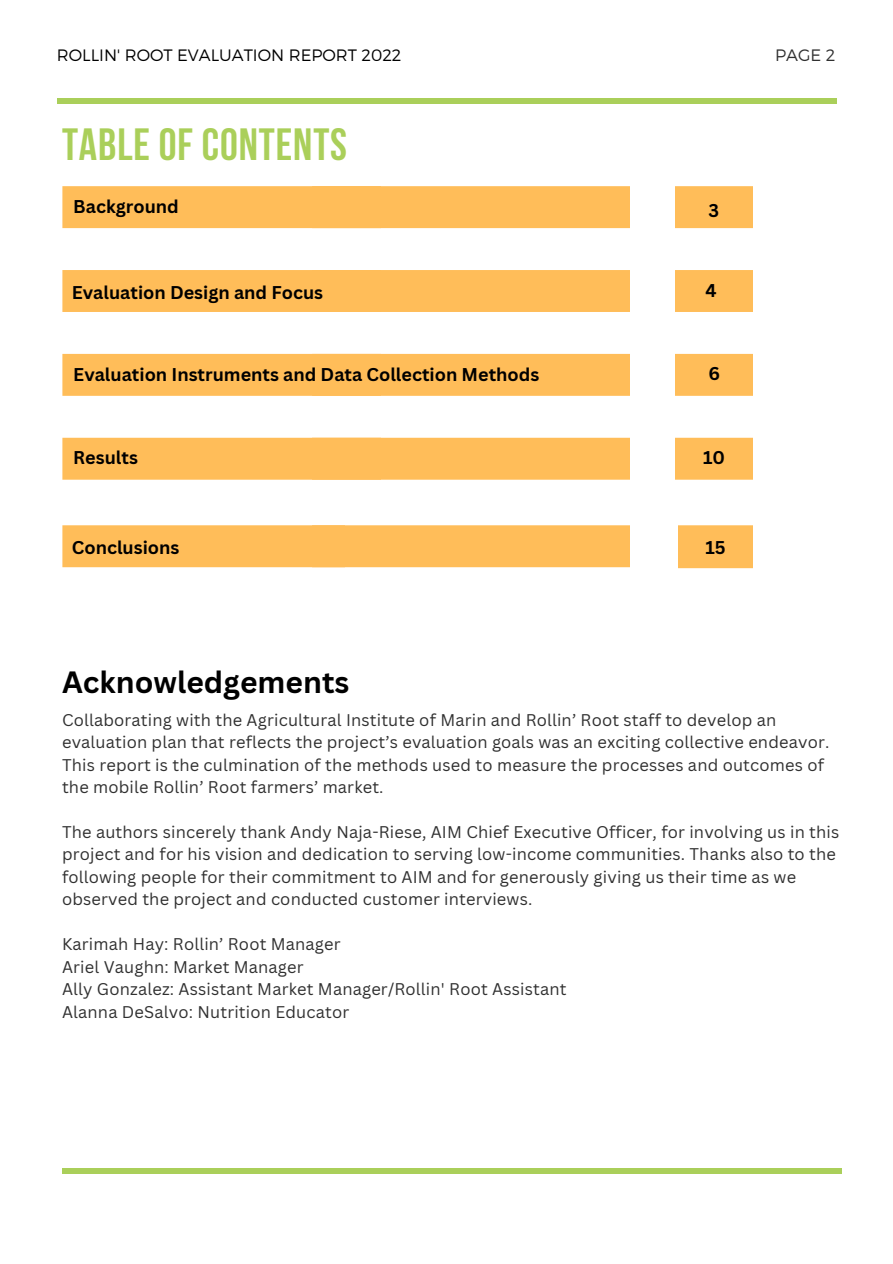
<style>
.page{position:relative;width:893px;height:1264px;background:#fff}
.page>*{position:absolute;margin:0;border:0;box-sizing:border-box;transform-origin:0 0}
.t1{font:700 45px "Bebas Neue";letter-spacing:.02em;color:#aacf5a}
.t2{font:700 30px "Canva Sans";color:#000}
.t3{font:700 18px "Canva Sans";color:#000}
.t4{font:16.5px/22.5px "Canva Sans";letter-spacing:.01em;color:#303030}
.t5{font:300 16.5px "Montserrat";color:#000}
.t6{font:300 16.5px "Montserrat";color:#303030}
</style>
<div class="page">
<div style="left:57px;top:98px;width:779px;height:6px;background:#aacf5a"></div>
<div style="left:62px;top:1167px;width:779px;height:6px;background:#aacf5a"></div>
<svg style="left:380px;top:186px;width:250px;height:293px;fill:#ffbd59"></svg>
<svg style="left:62px;top:186px;width:318px;height:293px;fill:#ffbd59"></svg>
<svg style="left:675px;top:186px;width:77px;height:293px"></svg>
<div style="left:62px;top:525px;width:568px;height:43px;background:#ffbd59"></div>
<div style="left:678px;top:525px;width:74px;height:44px;background:#ffbd59"></div>
<p class="t5" style="left:57px;top:44px;width:346px">ROLLIN' ROOT EVALUATION REPORT 2022</p>
<p class="t6" style="left:775px;top:44px;width:62px">PAGE 2</p>
<h1 class="t1" style="left:62px;top:126px;width:286px">TABLE OF CONTENTS</h1>
<p class="t3" style="left:73px;top:193px;width:107px">Background</p>
<p class="t3" style="left:708px;top:198px;width:12px">3</p>
<p class="t3" style="left:72px;top:280px;width:253px">Evaluation Design and Focus</p>
<p class="t3" style="left:705px;top:277px;width:13px">4</p>
<p class="t3" style="left:73px;top:361px;width:467px">Evaluation Instruments and Data Collection Methods</p>
<p class="t3" style="left:708px;top:361px;width:13px">6</p>
<p class="t3" style="left:73px;top:445px;width:66px">Results</p>
<p class="t3" style="left:703px;top:445px;width:23px">10</p>
<p class="t3" style="left:72px;top:534px;width:109px">Conclusions</p>
<p class="t3" style="left:705px;top:535px;width:22px">15</p>
<h2 class="t2" style="left:62px;top:660px;width:289px">Acknowledgements</h2>
<p class="t4" style="left:62px;top:708px;width:768px">Collaborating with the Agricultural Institute of Marin and Rollin’ Root staff to develop an evaluation plan that reflects the project’s evaluation goals was an exciting collective endeavor.<br>This report is the culmination of the methods used to measure the processes and outcomes of the mobile Rollin’ Root farmers’ market.</p>
<p class="t4" style="left:62px;top:820px;width:778px">The authors sincerely thank Andy Naja-Riese, AIM Chief Executive Officer, for involving us in this project and for his vision and dedication to serving low-income communities. Thanks also to the following people for their commitment to AIM and for generously giving us their time as we observed the project and conducted customer interviews.</p>
<p class="t4" style="left:62px;top:932px;width:506px">Karimah Hay: Rollin’ Root Manager<br>Ariel Vaughn: Market Manager<br>Ally Gonzalez: Assistant Market Manager/Rollin' Root Assistant Alanna DeSalvo: Nutrition Educator</p>
</div>
